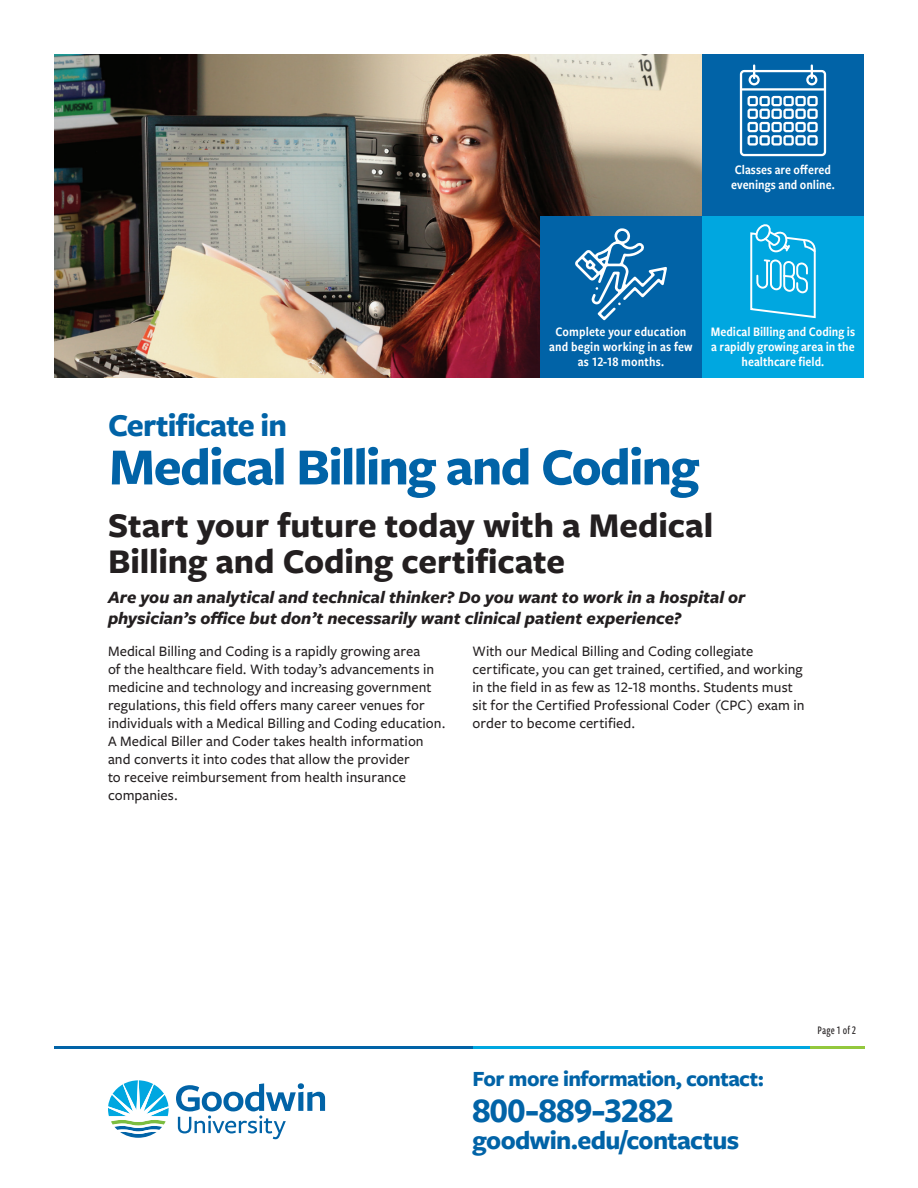
<style>
.page{position:relative;width:918px;height:1188px;background:#fff}
.page>*{position:absolute;margin:0;border:0;box-sizing:border-box;transform-origin:0 0}
.t1{font:700 54px "Freight Sans Pro";letter-spacing:-.03em;color:#0163a7}
.t2{font:700 36px/36px "Freight Sans Pro";letter-spacing:-.005em;color:#231f20}
.t3{font:700 36px "Freight Sans Pro";letter-spacing:-.015em;color:#0163a7}
.t4{font:700 33px "Freight Sans Pro";letter-spacing:-.025em;color:#0163a7}
.t5{font:700 27px "Freight Sans Pro";letter-spacing:-.025em;color:#0163a7}
.t6{font:700 22.5px "Freight Sans Pro";letter-spacing:-.025em;color:#0163a7}
.t7{font:italic 700 18px/21px "Freight Sans Pro";color:#231f20}
.t8{font:500 15px/18px "Freight Sans Pro";letter-spacing:.005em;color:#231f20}
.t9{font:13.5px/15px "Freight Sans Cnd Pro Semi";letter-spacing:.005em;color:#fff;text-align:center}
.t10{font:500 12px "Freight Sans Cmp Pro";letter-spacing:.01em;color:#231f20}
</style>
<div class="page">
<hr style="left:472px;top:1046px;width:338px;height:3px;background:#00a7e0">
<hr style="left:54px;top:1046px;width:418px;height:3px;background:#0163a7">
<hr style="left:810px;top:1046px;width:55px;height:3px;background:#93c83d">
<svg style="left:176px;top:1083px;width:149px;height:56px"></svg>
<svg style="left:108px;top:1080px;width:61px;height:58px"></svg>
<img style="left:54px;top:54px;width:648px;height:324px">
<div style="left:702px;top:216px;width:162px;height:162px;background:#00a7e0"></div>
<div style="left:540px;top:216px;width:162px;height:162px;background:#0163a7"></div>
<div style="left:702px;top:54px;width:162px;height:162px;background:#0163a7"></div>
<div style="left:740px;top:70px;width:86px;height:86px;border:2px solid #fff;border-radius:3px"></div>
<hr style="left:741px;top:88px;width:84px;height:3px;background:#fff">
<div style="left:748px;top:96px;width:10px;height:10px;border:2px solid #fff;border-radius:2px"></div>
<div style="left:759px;top:96px;width:11px;height:10px;border:2px solid #fff;border-radius:2px"></div>
<div style="left:771px;top:96px;width:11px;height:10px;border:2px solid #fff;border-radius:2px"></div>
<div style="left:783px;top:96px;width:11px;height:10px;border:2px solid #fff;border-radius:2px"></div>
<div style="left:795px;top:96px;width:11px;height:10px;border:2px solid #fff;border-radius:2px"></div>
<div style="left:807px;top:96px;width:11px;height:10px;border:2px solid #fff;border-radius:2px"></div>
<div style="left:748px;top:109px;width:10px;height:10px;border:2px solid #fff;border-radius:2px"></div>
<div style="left:759px;top:109px;width:11px;height:10px;border:2px solid #fff;border-radius:2px"></div>
<div style="left:771px;top:109px;width:11px;height:10px;border:2px solid #fff;border-radius:2px"></div>
<div style="left:783px;top:109px;width:11px;height:10px;border:2px solid #fff;border-radius:2px"></div>
<div style="left:795px;top:109px;width:11px;height:10px;border:2px solid #fff;border-radius:2px"></div>
<div style="left:807px;top:109px;width:11px;height:10px;border:2px solid #fff;border-radius:2px"></div>
<div style="left:748px;top:122px;width:10px;height:10px;border:2px solid #fff;border-radius:2px"></div>
<div style="left:759px;top:122px;width:11px;height:10px;border:2px solid #fff;border-radius:2px"></div>
<div style="left:771px;top:122px;width:11px;height:10px;border:2px solid #fff;border-radius:2px"></div>
<div style="left:783px;top:122px;width:11px;height:10px;border:2px solid #fff;border-radius:2px"></div>
<div style="left:795px;top:122px;width:11px;height:10px;border:2px solid #fff;border-radius:2px"></div>
<div style="left:807px;top:122px;width:11px;height:10px;border:2px solid #fff;border-radius:2px"></div>
<div style="left:748px;top:135px;width:10px;height:11px;border:2px solid #fff;border-radius:2px"></div>
<div style="left:759px;top:135px;width:11px;height:11px;border:2px solid #fff;border-radius:2px"></div>
<div style="left:771px;top:135px;width:11px;height:11px;border:2px solid #fff;border-radius:2px"></div>
<div style="left:783px;top:135px;width:11px;height:11px;border:2px solid #fff;border-radius:2px"></div>
<div style="left:795px;top:135px;width:11px;height:11px;border:2px solid #fff;border-radius:2px"></div>
<div style="left:807px;top:135px;width:11px;height:11px;border:2px solid #fff;border-radius:2px"></div>
<svg style="left:753px;top:66px;width:2px;height:12px"></svg>
<svg style="left:811px;top:66px;width:2px;height:12px"></svg>
<div style="left:749px;top:74px;width:11px;height:11px;border:2px solid #fff;border-radius:50%"></div>
<div style="left:806px;top:74px;width:11px;height:11px;border:2px solid #fff;border-radius:50%"></div>
<svg style="left:575px;top:228px;width:92px;height:92px"></svg>
<svg style="left:750px;top:224px;width:66px;height:94px"></svg>
<p class="t9" style="left:731px;top:162px;width:105px;text-align:left">Classes are offered evenings and online.</p>
<p class="t9" style="left:549px;top:324px;width:145px">Complete your education and begin working in as few as 12-18 months.</p>
<p class="t9" style="left:711px;top:324px;width:146px">Medical Billing and Coding is a rapidly growing area in the healthcare field.</p>
<h3 class="t4" style="left:108px;top:403px;width:180px">Certificate in</h3>
<h1 class="t1" style="left:109px;top:430px;width:591px">Medical Billing and Coding</h1>
<h2 class="t2" style="left:108px;top:506px;width:607px">Start your future today with a Medical<br>Billing and Coding certificate</h2>
<p class="t7" style="left:108px;top:586px;width:639px">Are you an analytical and technical thinker? Do you want to work in a hospital or physician’s office but don’t necessarily want clinical patient experience?</p>
<p class="t8" style="left:108px;top:642px;width:339px">Medical Billing and Coding is a rapidly growing area<br>of the healthcare field. With today’s advancements in medicine and technology and increasing government regulations, this field offers many career venues for individuals with a Medical Billing and Coding education.<br>A Medical Biller and Coder takes health information and converts it into codes that allow the provider<br>to receive reimbursement from health insurance companies.</p>
<p class="t8" style="left:472px;top:642px;width:334px">With our Medical Billing and Coding collegiate certificate, you can get trained, certified, and working in the field in as few as 12-18 months. Students must sit for the Certified Professional Coder (CPC) exam in order to become certified.</p>
<h3 class="t6" style="left:472px;top:1063px;width:293px">For more information, contact:</h3>
<h2 class="t3" style="left:472px;top:1085px;width:203px">800-889-3282</h2>
<h3 class="t5" style="left:472px;top:1121px;width:268px">goodwin.edu/contactus</h3>
<p class="t10" style="left:818px;top:1022px;width:40px">Page 1 of 2</p>
</div>
